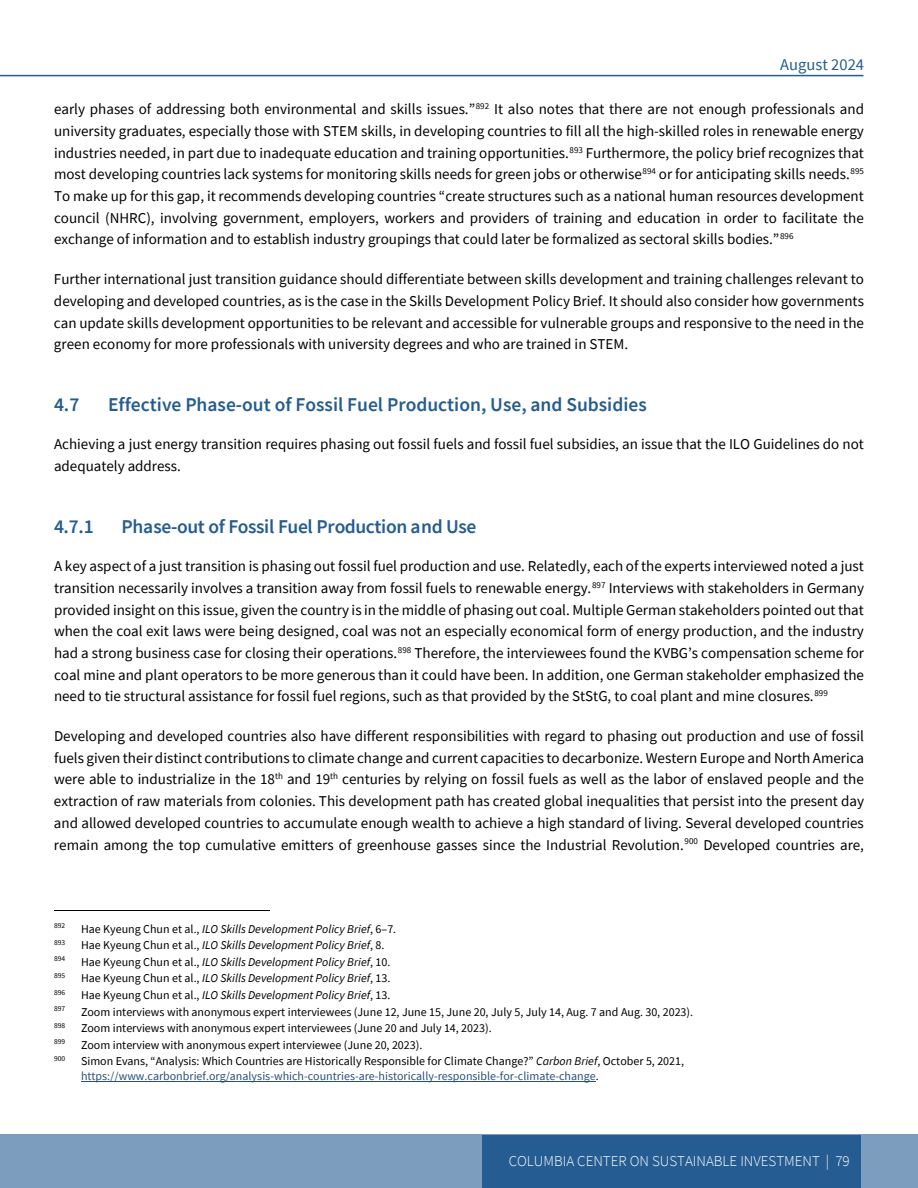
<style>
.page{position:relative;width:918px;height:1188px;background:#fff}
.page>*{position:absolute;margin:0;border:0;box-sizing:border-box;transform-origin:0 0}
.t1{font:600 19.5px "Source Sans Pro";color:#255c92}
.t2{font:600 19.5px "Source Sans Pro";letter-spacing:-.02em;color:#255c92}
.t3{font:16.5px "Source Sans Pro";color:#255c92}
.t4{font:15px/21.6px "Source Sans Pro";color:#000;text-align:justify}
.t5{font:300 15px "Source Sans Pro";color:#fff}
.t6{font:italic 12px "Source Sans Pro";color:#000}
.t7{font:12px "Source Sans Pro";color:#000}
.t8{font:12px/15px "Source Sans Pro";color:#294f7c}
.t9{font:7.5px "Source Sans Pro";letter-spacing:-.005em;color:#000}
.s1{font-style:normal}
.s2{color:#000}
.s3{font-style:italic;color:#000}
</style>
<div class="page">
<div style="left:0;top:1134px;width:918px;height:54px;background:#7c9dbe"></div>
<div style="left:483px;top:1135px;width:378px;height:53px;background:#255c92"></div>
<hr style="left:0;top:75px;width:863px;height:1px;background:#255c92">
<hr style="left:54px;top:910px;width:216px;height:1px;background:#000">
<hr style="left:81px;top:1081px;width:515px;height:1px;background:#294f7c">
<p class="t3" style="left:780px;top:54px;width:85px">August 2024</p>
<p class="t4" style="left:54px;top:99px;width:812px">early phases of addressing both environmental and skills issues.”<sup>892</sup> It also notes that there are not enough professionals and university graduates, especially those with STEM skills, in developing countries to fill all the high-skilled roles in renewable energy industries needed, in part due to inadequate education and training opportunities.<sup>893</sup> Furthermore, the policy brief recognizes that most developing countries lack systems for monitoring skills needs for green jobs or otherwise<sup>894</sup> or for anticipating skills needs.<sup>895<br></sup>To make up for this gap, it recommends developing countries “create structures such as a national human resources development council (NHRC), involving government, employers, workers and providers of training and education in order to facilitate the exchange of information and to establish industry groupings that could later be formalized as sectoral skills bodies.”<sup>896</sup></p>
<p class="t4" style="left:54px;top:268px;width:812px">Further international just transition guidance should differentiate between skills development and training challenges relevant to developing and developed countries, as is the case in the Skills Development Policy Brief. It should also consider how governments can update skills development opportunities to be relevant and accessible for vulnerable groups and responsive to the need in the green economy for more professionals with university degrees and who are trained in STEM.</p>
<h2 class="t1" style="left:54px;top:392px;width:27px">4.7</h2>
<h2 class="t1" style="left:108px;top:392px;width:540px">Effective Phase-out of Fossil Fuel Production, Use, and Subsidies</h2>
<p class="t4" style="left:54px;top:433px;width:812px">Achieving a just energy transition requires phasing out fossil fuels and fossil fuel subsidies, an issue that the ILO Guidelines do not adequately address.</p>
<h3 class="t1" style="left:54px;top:514px;width:41px">4.7.1</h3>
<h3 class="t2" style="left:121px;top:514px;width:356px">Phase-out of Fossil Fuel Production and Use</h3>
<p class="t4" style="left:54px;top:555px;width:812px">A key aspect of a just transition is phasing out fossil fuel production and use. Relatedly, each of the experts interviewed noted a just transition necessarily involves a transition away from fossil fuels to renewable energy.<sup>897</sup> Interviews with stakeholders in Germany provided insight on this issue, given the country is in the middle of phasing out coal. Multiple German stakeholders pointed out that when the coal exit laws were being designed, coal was not an especially economical form of energy production, and the industry had a strong business case for closing their operations.<sup>898</sup> Therefore, the interviewees found the KVBG’s compensation scheme for coal mine and plant operators to be more generous than it could have been. In addition, one German stakeholder emphasized the need to tie structural assistance for fossil fuel regions, such as that provided by the StStG, to coal plant and mine closures.<sup>899</sup></p>
<p class="t4" style="left:54px;top:725px;width:812px">Developing and developed countries also have different responsibilities with regard to phasing out production and use of fossil fuels given their distinct contributions to climate change and current capacities to decarbonize. Western Europe and North America were able to industrialize in the 18<sup>th</sup> and 19<sup>th</sup> centuries by relying on fossil fuels as well as the labor of enslaved people and the extraction of raw materials from colonies. This development path has created global inequalities that persist into the present day and allowed developed countries to accumulate enough wealth to achieve a high standard of living. Several developed countries remain among the top cumulative emitters of greenhouse gasses since the Industrial Revolution.<sup>900</sup> Developed countries are,</p>
<p class="t9" style="left:54px;top:921px;width:13px">892</p>
<p class="t6" style="left:81px;top:921px;width:317px"><span class="s1">Hae Kyeung Chun et al.,</span> ILO Skills Development Policy Brief<span class="s1">, 6–7.</span></p>
<p class="t9" style="left:54px;top:937px;width:13px">893</p>
<p class="t6" style="left:81px;top:938px;width:305px"><span class="s1">Hae Kyeung Chun et al.,</span> ILO Skills Development Policy Brief<span class="s1">, 8.</span></p>
<p class="t9" style="left:54px;top:954px;width:13px">894</p>
<p class="t6" style="left:81px;top:954px;width:311px"><span class="s1">Hae Kyeung Chun et al.,</span> ILO Skills Development Policy Brief<span class="s1">, 10.</span></p>
<p class="t9" style="left:54px;top:971px;width:13px">895</p>
<p class="t6" style="left:81px;top:971px;width:311px"><span class="s1">Hae Kyeung Chun et al.,</span> ILO Skills Development Policy Brief<span class="s1">, 13.</span></p>
<p class="t9" style="left:54px;top:987px;width:13px">896</p>
<p class="t6" style="left:81px;top:987px;width:311px"><span class="s1">Hae Kyeung Chun et al.,</span> ILO Skills Development Policy Brief<span class="s1">, 13.</span></p>
<p class="t9" style="left:54px;top:1004px;width:13px">897</p>
<p class="t7" style="left:81px;top:1004px;width:614px">Zoom interviews with anonymous expert interviewees (June 12, June 15, June 20, July 5, July 14, Aug. 7 and Aug. 30, 2023).</p>
<p class="t9" style="left:54px;top:1020px;width:13px">898</p>
<p class="t7" style="left:81px;top:1021px;width:412px">Zoom interviews with anonymous expert interviewees (June 20 and July 14, 2023).</p>
<p class="t9" style="left:54px;top:1037px;width:13px">899</p>
<p class="t7" style="left:81px;top:1037px;width:343px">Zoom interview with anonymous expert interviewee (June 20, 2023).</p>
<p class="t9" style="left:54px;top:1054px;width:13px">900</p>
<p class="t8" style="left:81px;top:1054px;width:605px"><span class="s2">Simon Evans, “Analysis: Which Countries are Historically Responsible for Climate Change?”</span> <span class="s3">Carbon Brief</span><span class="s2">, October 5, 2021, </span>https://www.carbonbrief.org/analysis-which-countries-are-historically-responsible-for-climate-change<span class="s2">.</span></p>
<p class="t5" style="left:509px;top:1152px;width:343px">COLUMBIA CENTER ON SUSTAINABLE INVESTMENT | 79</p>
</div>
